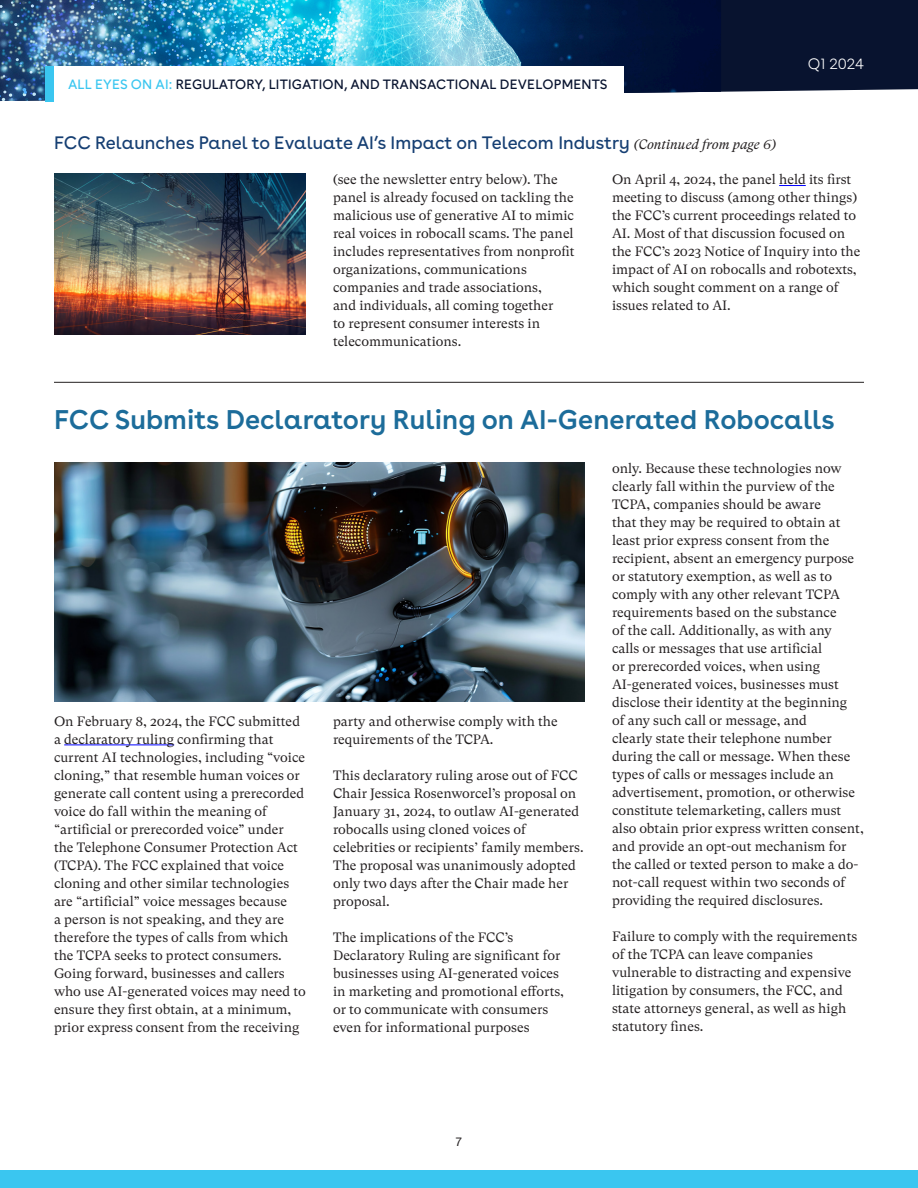
<style>
.page{position:relative;width:918px;height:1188px;background:#fff}
.page>*{position:absolute;margin:0;border:0;box-sizing:border-box;transform-origin:0 0}
.t1{font:600 27px "Buenos Aires";color:#1c6c9a}
.t2{font:18px "Buenos Aires";color:#163f73}
.t3{font:300 15px "Buenos Aires";letter-spacing:-.005em;color:#fff}
.t4{font:13.5px/18px "GT Super Text";color:#231f20}
.t5{font:13.5px "Buenos Aires";letter-spacing:.01em;color:#08132f}
.t6{font:12px "Helvetica Neue";color:#231f20}
.s1{color:#3ac6f0}
.s2{font-family:"GT Super Text";font-style:italic;font-size:13.5px;color:#231f20}
</style>
<div class="page">
<div style="left:721px;top:0;width:197px;height:92px;background:#08132f"></div>
<img style="left:0;top:0;width:721px;height:101px">
<div style="left:54px;top:66px;width:569px;height:42px;background:#fff"></div>
<div style="left:45px;top:66px;width:9px;height:36px;background:#3ac6f0"></div>
<div style="left:0;top:1171px;width:918px;height:17px;background:#3ac6f0"></div>
<svg style="left:779px;top:185px;width:27px;height:1px"></svg>
<hr style="left:54px;top:382px;width:810px;height:1px;background:#231f20">
<hr style="left:64px;top:745px;width:110px;height:1px;background:#00f">
<img style="left:54px;top:463px;width:531px;height:239px">
<img style="left:54px;top:174px;width:252px;height:161px">
<p class="t5" style="left:68px;top:73px;width:541px"><span class="s1">ALL EYES ON AI:</span> REGULATORY, LITIGATION, AND TRANSACTIONAL DEVELOPMENTS</p>
<p class="t2" style="left:54px;top:128px;width:724px">FCC Relaunches Panel to Evaluate AI’s Impact on Telecom Industry <span class="s2">(Continued from page 6)</span></p>
<p class="t3" style="left:808px;top:52px;width:58px">Q1 2024</p>
<p class="t4" style="left:333px;top:171px;width:243px">(see the newsletter entry below). The panel is already focused on tackling the malicious use of generative AI to mimic real voices in robocall scams. The panel includes representatives from nonprofit organizations, communications companies and trade associations,<br>and individuals, all coming together<br>to represent consumer interests in telecommunications.</p>
<p class="t4" style="left:612px;top:171px;width:250px">On April 4, 2024, the panel held its first meeting to discuss (among other things) the FCC’s current proceedings related to AI. Most of that discussion focused on the FCC’s 2023 Notice of Inquiry into the impact of AI on robocalls and robotexts, which sought comment on a range of issues related to AI.</p>
<p class="t1" style="left:54px;top:397px;width:782px">FCC Submits Declaratory Ruling on AI-Generated Robocalls</p>
<p class="t4" style="left:54px;top:712px;width:253px">On February 8, 2024, the FCC submitted a declaratory ruling confirming that current AI technologies, including “voice cloning,” that resemble human voices or generate call content using a prerecorded voice do fall within the meaning of “artificial or prerecorded voice” under the Telephone Consumer Protection Act (TCPA). The FCC explained that voice cloning and other similar technologies are “artificial” voice messages because<br>a person is not speaking, and they are therefore the types of calls from which the TCPA seeks to protect consumers.<br>Going forward, businesses and callers who use AI-generated voices may need to ensure they first obtain, at a minimum, prior express consent from the receiving</p>
<p class="t4" style="left:333px;top:712px;width:226px">party and otherwise comply with the requirements of the TCPA.</p>
<p class="t4" style="left:333px;top:766px;width:252px">This declaratory ruling arose out of FCC Chair Jessica Rosenworcel’s proposal on January 31, 2024, to outlaw AI-generated robocalls using cloned voices of celebrities or recipients’ family members.<br>The proposal was unanimously adopted only two days after the Chair made her proposal.</p>
<p class="t4" style="left:333px;top:928px;width:233px">The implications of the FCC’s Declaratory Ruling are significant for businesses using AI-generated voices in marketing and promotional efforts, or to communicate with consumers even for informational purposes</p>
<p class="t4" style="left:612px;top:459px;width:254px">only. Because these technologies now clearly fall within the purview of the TCPA, companies should be aware<br>that they may be required to obtain at least prior express consent from the recipient, absent an emergency purpose or statutory exemption, as well as to comply with any other relevant TCPA requirements based on the substance<br>of the call. Additionally, as with any<br>calls or messages that use artificial<br>or prerecorded voices, when using AI-generated voices, businesses must disclose their identity at the beginning<br>of any such call or message, and<br>clearly state their telephone number during the call or message. When these types of calls or messages include an advertisement, promotion, or otherwise constitute telemarketing, callers must also obtain prior express written consent, and provide an opt-out mechanism for the called or texted person to make a do&shy;not-call request within two seconds of providing the required disclosures.</p>
<p class="t4" style="left:612px;top:927px;width:247px">Failure to comply with the requirements of the TCPA can leave companies vulnerable to distracting and expensive litigation by consumers, the FCC, and state attorneys general, as well as high statutory fines.</p>
<p class="t6" style="left:456px;top:1133px;width:8px">7</p>
</div>
